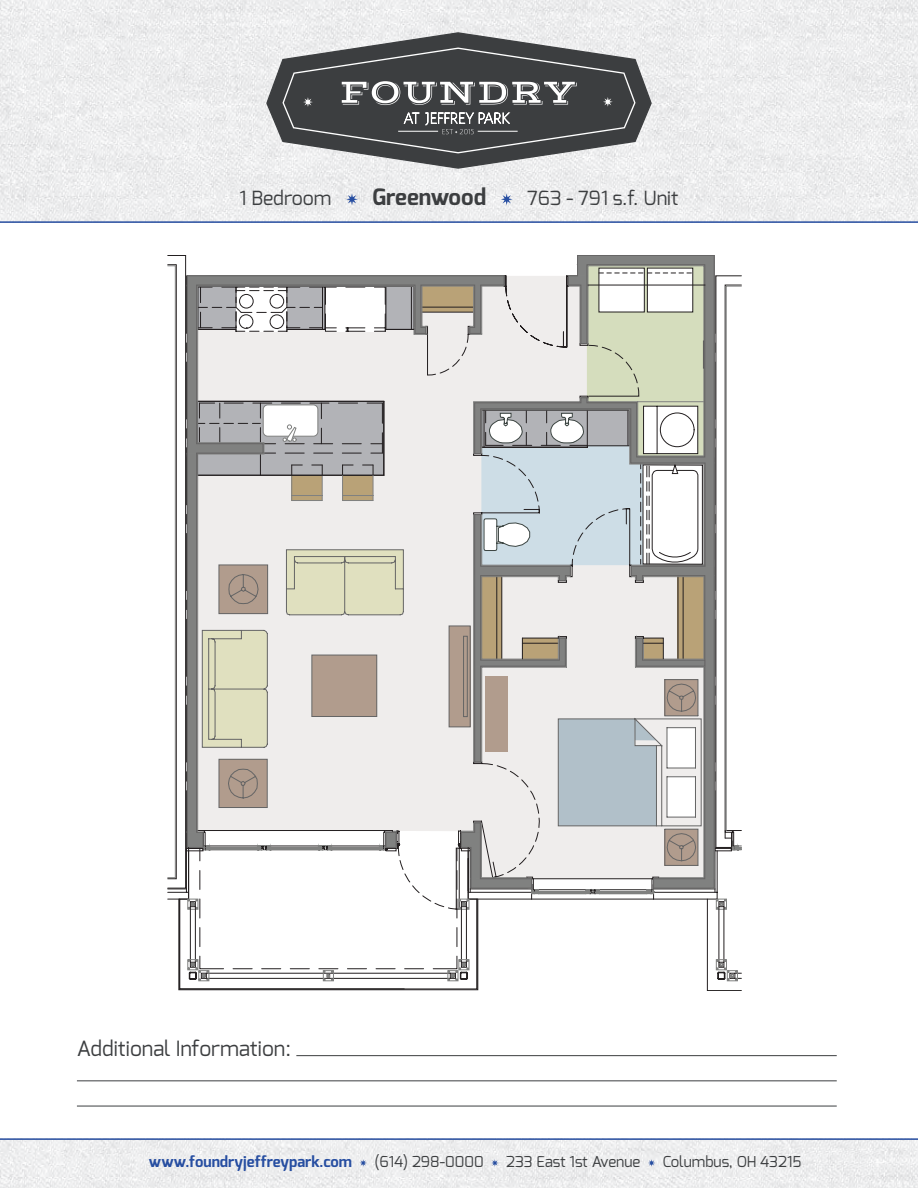
<style>
.page{position:relative;width:918px;height:1188px;background:#fff}
.page>*{position:absolute;margin:0;border:0;box-sizing:border-box;transform-origin:0 0}
.t1{font:700 22.5px "Exo";color:#3c3e40}
.t2{font:21px "Exo";color:#3c3e40}
.t3{font:19.5px "Exo";color:#3c3e40}
.t4{font:15px "Exo";color:#3c3e40}
.t5{font:700 15px "Exo";color:#274ea1}
</style>
<div class="page">
<img style="left:0;top:0;width:918px;height:221px">
<img style="left:0;top:1140px;width:918px;height:48px">
<hr style="left:0;top:221px;width:918px;height:2px;background:#274ea1">
<hr style="left:0;top:1138px;width:918px;height:2px;background:#274ea1">
<svg style="left:360px;top:1159px;width:7px;height:8px"></svg>
<svg style="left:491px;top:1159px;width:8px;height:8px"></svg>
<svg style="left:648px;top:1159px;width:7px;height:8px"></svg>
<svg style="left:266px;top:32px;width:386px;height:137px;fill:#eaeaeb"></svg>
<svg style="left:282px;top:48px;width:354px;height:105px;background:#56585a"></svg>
<hr style="left:296px;top:1055px;width:541px;height:1px;background:#3c3e40">
<hr style="left:77px;top:1081px;width:760px;height:1px;background:#3c3e40">
<hr style="left:77px;top:1106px;width:760px;height:1px;background:#3c3e40">
<svg style="left:346px;top:193px;width:12px;height:12px"></svg>
<svg style="left:501px;top:193px;width:12px;height:12px"></svg>
<svg style="left:167px;top:255px;width:575px;height:736px"></svg>
<p class="t3" style="left:239px;top:187px;width:93px">1 Bedroom</p>
<p class="t1" style="left:372px;top:184px;width:115px">Greenwood</p>
<p class="t3" style="left:527px;top:187px;width:153px">763 - 791 s.f. Unit</p>
<p class="t2" style="left:77px;top:1036px;width:216px">Additional Information:</p>
<p class="t5" style="left:149px;top:1153px;width:205px">www.foundryjeffreypark.com</p>
<p class="t4" style="left:374px;top:1153px;width:111px">(614) 298-0000</p>
<p class="t4" style="left:506px;top:1153px;width:136px">233 East 1st Avenue</p>
<p class="t4" style="left:663px;top:1153px;width:140px">Columbus, OH 43215</p>
</div>
